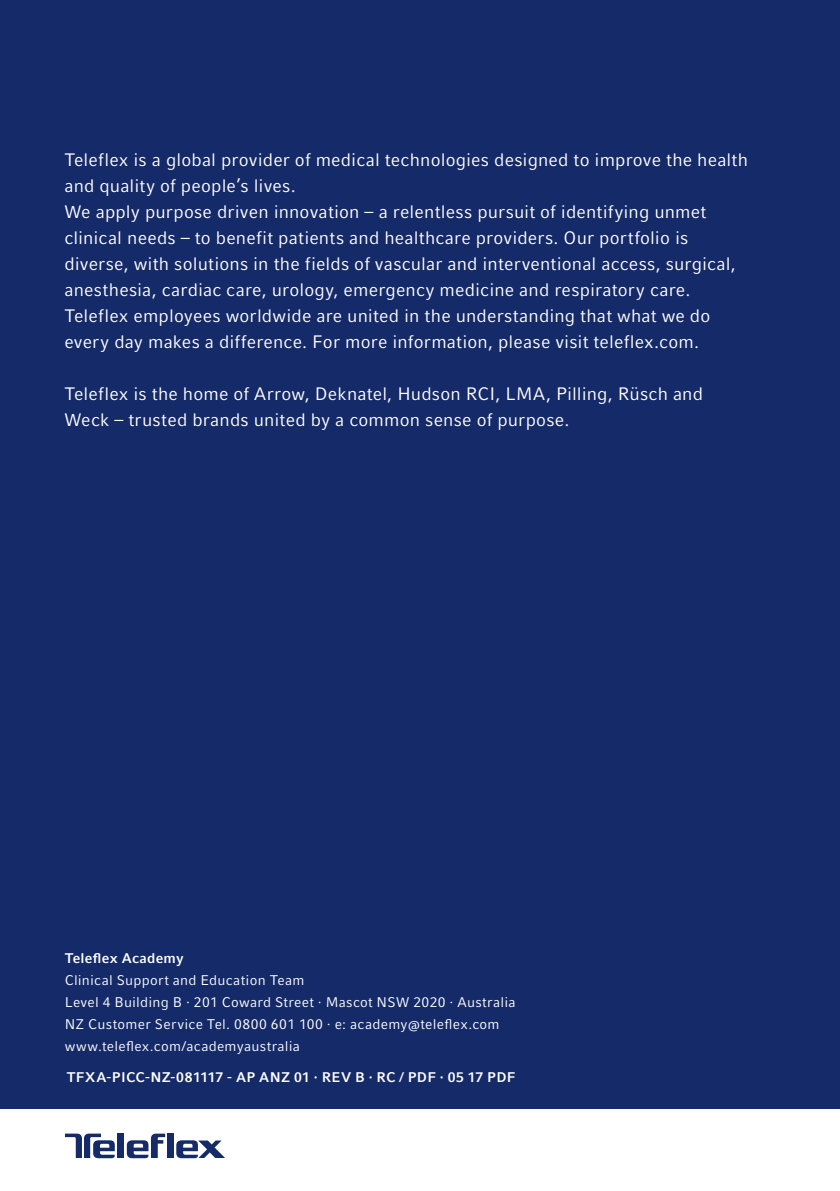
<style>
.page{position:relative;width:840px;height:1191px;background:#fff}
.page>*{position:absolute;margin:0;border:0;box-sizing:border-box;transform-origin:0 0}
.t1{font:18px/26px "Compatil Fact LT Pro";letter-spacing:.01em;color:#fff}
.t2{font:14px/22px "Compatil Fact LT Pro";letter-spacing:.02em;color:#fff}
.t3{font:700 14px "Compatil Fact LT Pro";letter-spacing:.02em;color:#fff}
</style>
<div class="page">
<div style="left:0;top:0;width:839px;height:1108px;background:#152a68"></div>
<div style="left:167px;top:1133px;width:7px;height:25px;background:#152a68"></div>
<svg style="left:127px;top:1133px;width:38px;height:25px"></svg>
<div style="left:117px;top:1133px;width:7px;height:25px;background:#152a68"></div>
<svg style="left:176px;top:1140px;width:49px;height:18px"></svg>
<svg style="left:65px;top:1133px;width:50px;height:25px"></svg>
<p class="t1" style="left:64px;top:147px;width:685px">Teleflex is a global provider of medical technologies designed to improve the health and quality of people’s lives.<br>We apply purpose driven innovation – a relentless pursuit of identifying unmet clinical needs – to benefit patients and healthcare providers. Our portfolio is diverse, with solutions in the fields of vascular and interventional access, surgical, anesthesia, cardiac care, urology, emergency medicine and respiratory care.<br>Teleflex employees worldwide are united in the understanding that what we do every day makes a difference. For more information, please visit teleflex.com.</p>
<p class="t1" style="left:64px;top:381px;width:640px">Teleflex is the home of Arrow, Deknatel, Hudson RCI, LMA, Pilling, Rüsch and<br>Weck – trusted brands united by a common sense of purpose.</p>
<p class="t3" style="left:65px;top:949px;width:120px">Teleflex Academy</p>
<p class="t2" style="left:65px;top:969px;width:452px">Clinical Support and Education Team<br>Level 4 Building B · 201 Coward Street · Mascot NSW 2020 · Australia NZ Customer Service Tel. 0800 601 100 · e: academy@teleflex.com www.teleflex.com/academyaustralia</p>
<p class="t3" style="left:67px;top:1068px;width:450px">TFXA-PICC-NZ-081117 - AP ANZ 01 · REV B · RC / PDF · 05 17 PDF</p>
</div>
